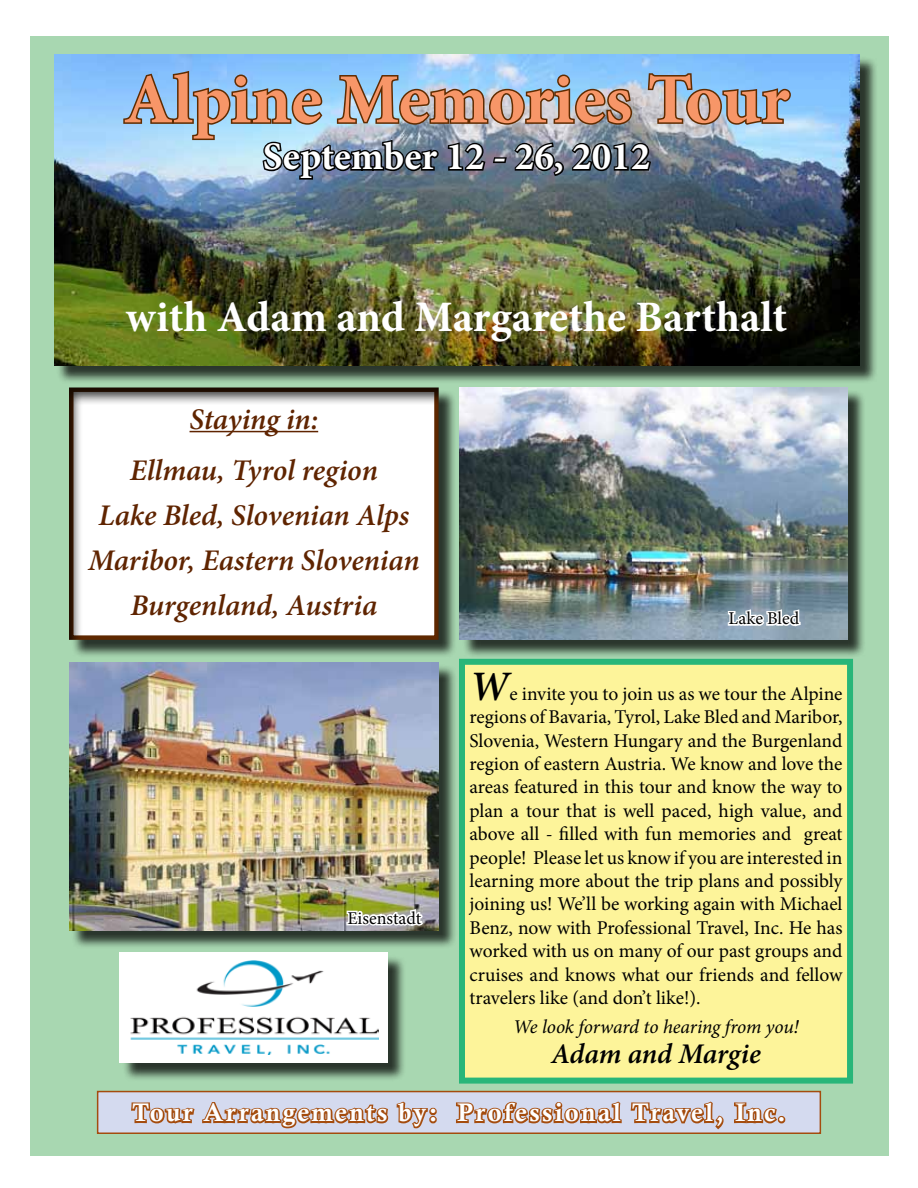
<style>
.page{position:relative;width:918px;height:1188px;background:#fff}
.page>*{position:absolute;margin:0;border:0;box-sizing:border-box;transform-origin:0 0}
.t1{font:700 70.5px "Minion Pro";color:#f79668}
.t2{font:700 43.5px "Minion Pro";color:#fff}
.t3{font:700 39px "Minion Pro";color:#fff}
.t4{font:italic 600 30px/45px "Minion Pro";letter-spacing:-.005em;color:#5f2400;text-align:center}
.t5{font:italic 600 28.5px "Minion Pro";letter-spacing:-.01em;color:#000}
.t6{font:25.5px "Calis MT Bol";letter-spacing:.09em;color:#fff}
.t7{font:19.5px/23.4px "Minion Pro";letter-spacing:-.005em;color:#000;text-align:justify}
.t8{font:italic 19.5px "Minion Pro";letter-spacing:-.01em;color:#000}
.t9{font:18px "Minion Pro";color:#000}
.s1{font-weight:600;font-style:italic;font-size:42px}
</style>
<div class="page">
<div style="left:31px;top:36px;width:858px;height:1120px;background:#a8d7b1"></div>
<div style="left:462px;top:390px;width:405px;height:269px;background:#000;opacity:.75"></div>
<img style="left:471px;top:387px;width:377px;height:253px">
<div style="left:56px;top:56px;width:822px;height:328px;background:#000;opacity:.75"></div>
<img style="left:54px;top:54px;width:805px;height:311px">
<img style="left:122px;top:69px;width:670px;height:112px">
<div style="left:98px;top:1092px;width:722px;height:41px;background:#d4daef"></div>
<svg style="left:129px;top:1090px;width:310px;height:39px"></svg>
<svg style="left:456px;top:1101px;width:166px;height:23px"></svg>
<svg style="left:630px;top:1101px;width:94px;height:29px"></svg>
<svg style="left:734px;top:1102px;width:52px;height:22px"></svg>
<div style="left:97px;top:1091px;width:724px;height:43px;border:2px solid #a44c0e"></div>
<div style="left:71px;top:390px;width:386px;height:269px;background:#000;opacity:.75"></div>
<div style="left:68px;top:387px;width:403px;height:254px;background:#000;opacity:.75"></div>
<div style="left:462px;top:662px;width:388px;height:419px;background:#fdf49a"></div>
<div style="left:459px;top:659px;width:394px;height:425px;border:6px solid #28b679"></div>
<div style="left:71px;top:664px;width:386px;height:285px;background:#000;opacity:.75"></div>
<img style="left:69px;top:662px;width:370px;height:268px">
<svg style="left:726px;top:607px;width:76px;height:22px;background:#c2cdd5"></svg>
<svg style="left:345px;top:907px;width:80px;height:21px;background:#ced0b8"></svg>
<div style="left:122px;top:955px;width:285px;height:127px;background:#000;opacity:.75"></div>
<div style="left:120px;top:952px;width:268px;height:111px;background:#fff"></div>
<img style="left:131px;top:961px;width:248px;height:93px">
<h1 class="t1" style="left:124px;top:50px;width:668px">Alpine Memories Tour</h1>
<h3 class="t3" style="left:263px;top:129px;width:389px">September 12 - 26, 2012</h3>
<h2 class="t2" style="left:126px;top:286px;width:663px">with Adam and Margarethe Barthalt</h2>
<h3 class="t4" style="left:130px;top:393px;width:250px;line-height:51px">Staying in:<br>Ellmau, Tyrol region</h3>
<h3 class="t4" style="left:88px;top:492px;width:333px">Lake Bled, Slovenian Alps<br>Maribor, Eastern Slovenian<br>Burgenland, Austria</h3>
<p class="t9" style="left:347px;top:906px;width:75px">Eisenstadt</p>
<p class="t9" style="left:729px;top:606px;width:72px">Lake Bled</p>
<p class="t7" style="left:470px;top:682px;width:375px"><span class="s1">W</span>e invite you to join us as we tour the Alpine regions of Bavaria, Tyrol, Lake Bled and Maribor, Slovenia, Western Hungary and the Burgenland region of eastern Austria. We know and love the areas featured in this tour and know the way to plan a tour that is well paced, high value, and above all - filled with fun memories and great people! Please let us know if you are interested in learning more about the trip plans and possibly joining us! We’ll be working again with Michael Benz, now with Professional Travel, Inc. He has worked with us on many of our past groups and cruises and knows what our friends and fellow travelers like (and don’t like!).</p>
<p class="t8" style="left:513px;top:1014px;width:287px">We look forward to hearing from you!</p>
<h3 class="t5" style="left:551px;top:1034px;width:211px">Adam and Margie</h3>
<h3 class="t6" style="left:132px;top:1098px;width:655px">Tour Arrangements by: Professional Travel, Inc.</h3>
</div>
